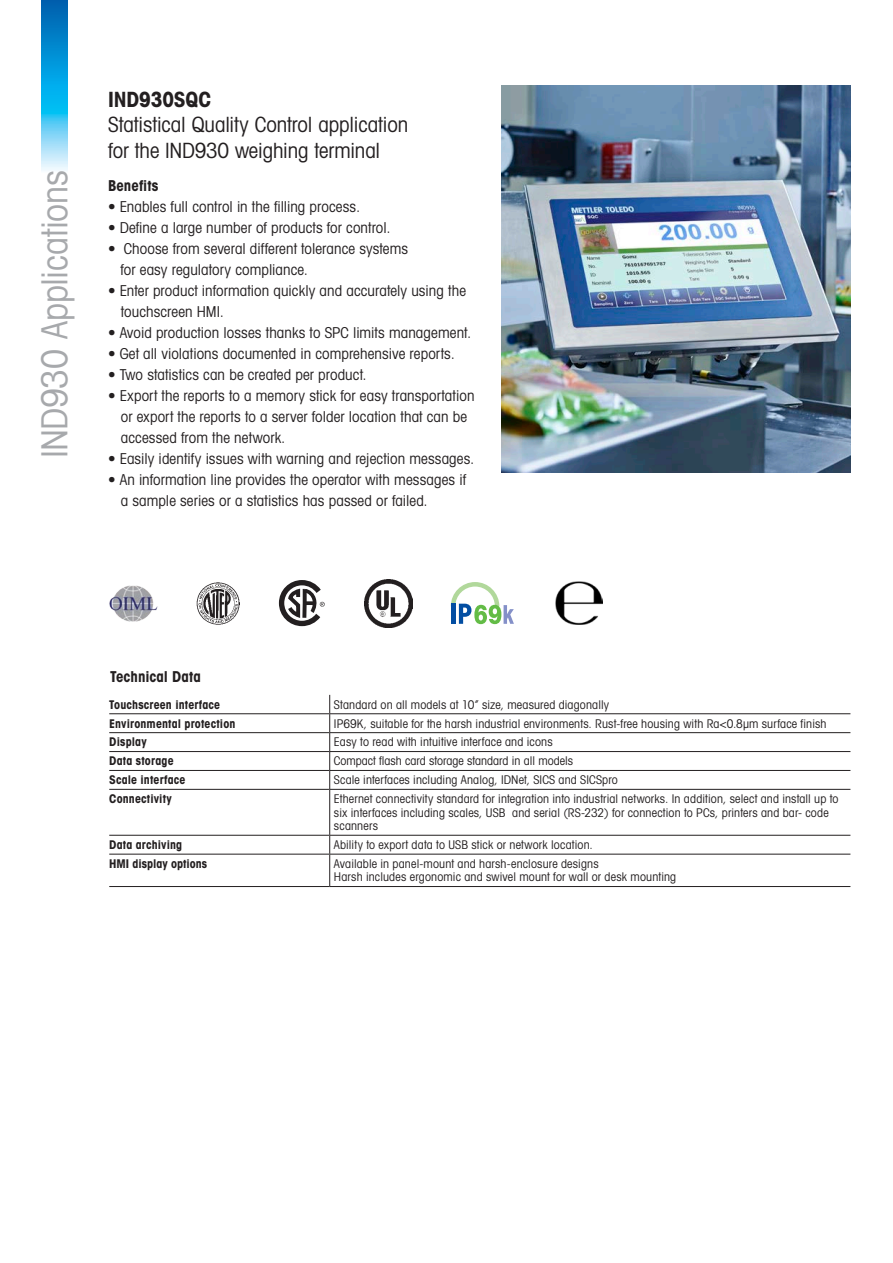
<style>
.page{position:relative;width:893px;height:1263px;background:#fff}
.page>*{position:absolute;margin:0;border:0;box-sizing:border-box;transform-origin:0 0}
.t1{font:36px "Avant Gardefor MT Bk";letter-spacing:-.01em;color:#a7a9ac}
.t2{font:21px/25.5px "Avant Gardefor MT Bk";letter-spacing:-.005em;color:#231f20}
.t3{font:21px "Avant Gardefor MT Bd";letter-spacing:-.005em;color:#231f20}
.t4{font:15px/21px "Avant Gardefor MT Bk";letter-spacing:.005em;color:#231f20}
.t5{font:15px "Avant Gardefor MT Bd";color:#231f20}
.t6{font:12px/13.5px "Avant Gardefor MT Bk";letter-spacing:.015em;color:#231f20}
.t7{font:12px "Avant Gardefor MT Bd";letter-spacing:.01em;color:#231f20}
</style>
<div class="page">
<hr style="left:109px;top:713px;width:221px;height:1px;background:#231f20">
<hr style="left:330px;top:713px;width:520px;height:1px;background:#231f20">
<hr style="left:109px;top:732px;width:221px;height:1px;background:#231f20">
<hr style="left:330px;top:732px;width:520px;height:1px;background:#231f20">
<hr style="left:109px;top:751px;width:221px;height:1px;background:#231f20">
<hr style="left:330px;top:751px;width:520px;height:1px;background:#231f20">
<hr style="left:109px;top:770px;width:221px;height:1px;background:#231f20">
<svg style="left:329px;top:695px;width:1px;height:94px"></svg>
<hr style="left:329px;top:790px;width:1px;height:45px;background:#231f20">
<svg style="left:329px;top:836px;width:1px;height:18px"></svg>
<hr style="left:330px;top:770px;width:520px;height:1px;background:#231f20">
<hr style="left:109px;top:789px;width:221px;height:1px;background:#231f20">
<hr style="left:109px;top:835px;width:221px;height:1px;background:#231f20">
<hr style="left:109px;top:854px;width:221px;height:1px;background:#231f20">
<hr style="left:329px;top:854px;width:1px;height:32px;background:#231f20">
<hr style="left:330px;top:789px;width:520px;height:1px;background:#231f20">
<hr style="left:330px;top:835px;width:520px;height:1px;background:#231f20">
<hr style="left:330px;top:854px;width:520px;height:1px;background:#231f20">
<hr style="left:109px;top:886px;width:221px;height:1px;background:#231f20">
<hr style="left:330px;top:886px;width:520px;height:1px;background:#231f20">
<img style="left:501px;top:85px;width:349px;height:388px">
<img style="left:109px;top:585px;width:49px;height:37px">
<img style="left:197px;top:582px;width:43px;height:42px">
<svg style="left:278px;top:580px;width:47px;height:47px"></svg>
<img style="left:364px;top:579px;width:48px;height:48px">
<svg style="left:451px;top:582px;width:63px;height:42px"></svg>
<img style="left:555px;top:581px;width:48px;height:44px">
<svg style="left:42px;top:0;width:25px;height:171px;background:#32aae1"></svg>
<h1 class="t1" style="left:32px;top:458px;width:290px;rotate:-90deg">IND930 Applications</h1>
<h2 class="t3" style="left:108px;top:86px;width:105px">IND930SQC</h2>
<h2 class="t2" style="left:108px;top:111px;width:302px">Statistical Quality Control application for the IND930 weighing terminal</h2>
<p class="t5" style="left:108px;top:176px;width:52px">Benefits</p>
<p class="t4" style="left:108px;top:196px;width:254px">• Enables full control in the filling process.</p>
<p class="t4" style="left:108px;top:217px;width:284px">• Define a large number of products for control.</p>
<p class="t4" style="left:121px;top:238px;width:289px;text-indent:-13px">• Choose from several different tolerance systems for easy regulatory compliance.</p>
<p class="t4" style="left:121px;top:280px;width:347px;text-indent:-13px">• Enter product information quickly and accurately using the touchscreen HMI.</p>
<p class="t4" style="left:108px;top:322px;width:365px">• Avoid production losses thanks to SPC limits management.</p>
<p class="t4" style="left:108px;top:343px;width:348px">• Get all violations documented in comprehensive reports.</p>
<p class="t4" style="left:108px;top:364px;width:260px">• Two statistics can be created per product.</p>
<p class="t4" style="left:121px;top:385px;width:355px;text-indent:-13px">• Export the reports to a memory stick for easy transportation or export the reports to a server folder location that can be accessed from the network.</p>
<p class="t4" style="left:108px;top:448px;width:368px">• Easily identify issues with warning and rejection messages.</p>
<p class="t4" style="left:121px;top:469px;width:347px;text-indent:-13px">• An information line provides the operator with messages if a sample series or a statistics has passed or failed.</p>
<p class="t5" style="left:110px;top:667px;width:93px">Technical Data</p>
<p class="t7" style="left:109px;top:697px;width:113px">Touchscreen interface</p>
<p class="t6" style="left:334px;top:697px;width:277px">Standard on all models at 10” size, measured diagonally</p>
<p class="t7" style="left:109px;top:715px;width:128px">Environmental protection</p>
<p class="t6" style="left:334px;top:716px;width:494px">IP69K, suitable for the harsh industrial environments. Rust-free housing with Ra&lt;0.8µm surface finish</p>
<p class="t7" style="left:109px;top:734px;width:39px">Display</p>
<p class="t6" style="left:334px;top:735px;width:220px">Easy to read with intuitive interface and icons</p>
<p class="t7" style="left:109px;top:753px;width:66px">Data storage</p>
<p class="t6" style="left:334px;top:754px;width:241px">Compact flash card storage standard in all models</p>
<p class="t7" style="left:109px;top:772px;width:78px">Scale interface</p>
<p class="t6" style="left:334px;top:773px;width:285px">Scale interfaces including Analog, IDNet, SICS and SICSpro</p>
<p class="t7" style="left:109px;top:791px;width:64px">Connectivity</p>
<p class="t6" style="left:334px;top:792px;width:506px">Ethernet connectivity standard for integration into industrial networks. In addition, select and install up to six interfaces including scales, USB and serial (RS-232) for connection to PCs, printers and bar- code scanners</p>
<p class="t7" style="left:109px;top:837px;width:75px">Data archiving</p>
<p class="t6" style="left:334px;top:838px;width:260px">Ability to export data to USB stick or network location.</p>
<p class="t7" style="left:109px;top:856px;width:100px">HMI display options</p>
<p class="t6" style="left:334px;top:856px;width:344px">Available in panel-mount and harsh-enclosure designs<br>Harsh includes ergonomic and swivel mount for wall or desk mounting</p>
</div>
